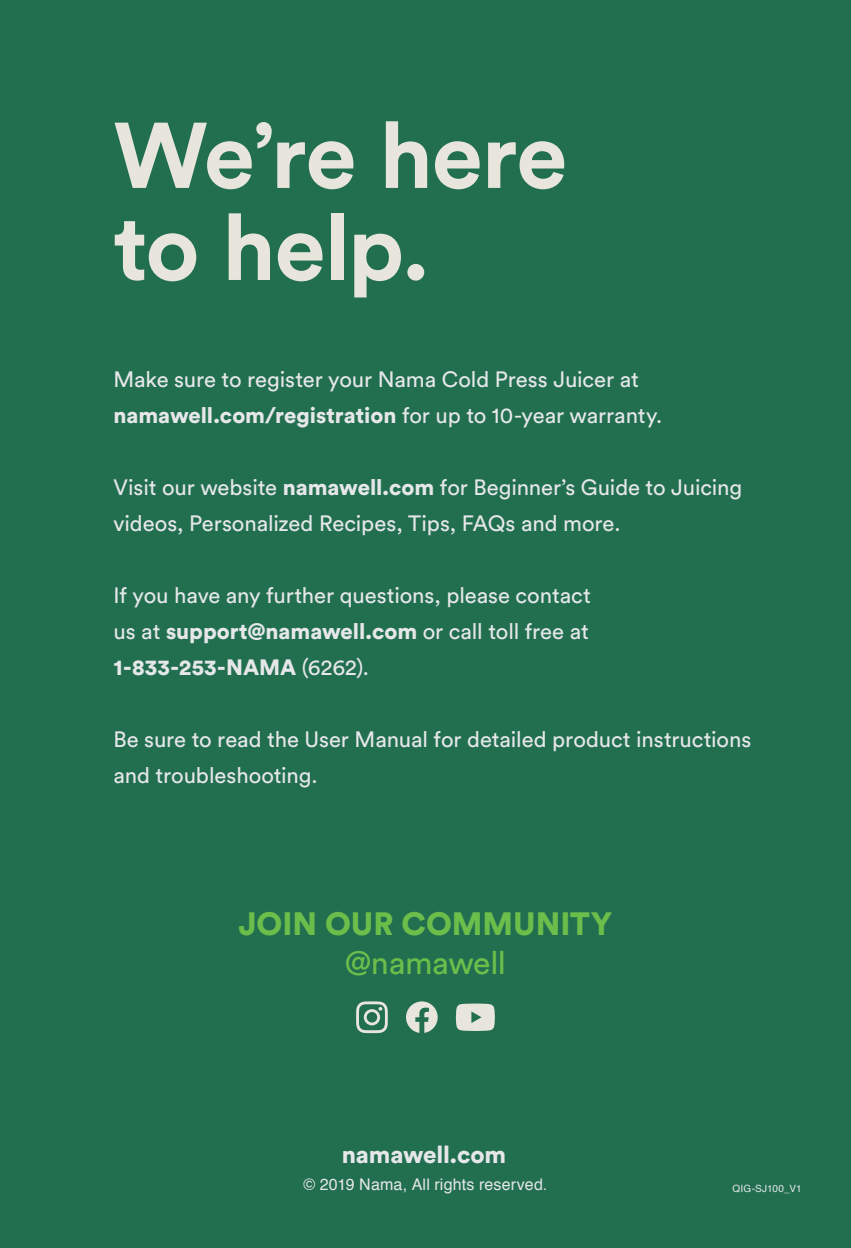
<style>
.page{position:relative;width:851px;height:1248px;background:#fff}
.page>*{position:absolute;margin:0;border:0;box-sizing:border-box;transform-origin:0 0}
.t1{font:700 92px/92px "Circular Std";letter-spacing:-.015em;color:#e8e5dd}
.t2{font:900 32px "Circular Std";color:#6cbe4b}
.t3{font:32px "Circular Std";letter-spacing:-.01em;color:#6cbe4b}
.t4{font:900 24px "Circular Std";letter-spacing:-.005em;color:#e6e7e9}
.t5{font:22px/36px "Circular Std";letter-spacing:-.005em;color:#e6e7e9}
.t6{font:16px "Helvetica";letter-spacing:.01em;color:#e6e7e9}
.t7{font:10px "Helvetica";letter-spacing:.02em;color:#e6e7e9}
.s1{font-weight:900}
</style>
<div class="page">
<div style="left:0;top:0;width:850px;height:1247px;background:#226f50"></div>
<svg style="left:356px;top:1001px;width:32px;height:31px"></svg>
<svg style="left:406px;top:1001px;width:31px;height:31px"></svg>
<svg style="left:456px;top:1003px;width:39px;height:27px"></svg>
<h1 class="t1" style="left:113px;top:108px;width:455px">We’re here to help.</h1>
<p class="t5" style="left:113px;top:361px;width:550px">Make sure to register your Nama Cold Press Juicer at <span class="s1">namawell.com/registration</span> for up to 10-year warranty.</p>
<p class="t5" style="left:113px;top:469px;width:630px">Visit our website <span class="s1">namawell.com</span> for Beginner’s Guide to Juicing videos, Personalized Recipes, Tips, FAQs and more.</p>
<p class="t5" style="left:113px;top:577px;width:479px;text-align:justify">If you have any further questions, please contact us at <span class="s1">support@namawell.com</span> or call toll free at <span class="s1">1-833-253-NAMA</span> (6262).</p>
<p class="t5" style="left:113px;top:721px;width:639px">Be sure to read the User Manual for detailed product instructions and troubleshooting.</p>
<h2 class="t2" style="left:238px;top:902px;width:375px">JOIN OUR COMMUNITY</h2>
<h2 class="t3" style="left:345px;top:942px;width:163px">@namawell</h2>
<p class="t4" style="left:341px;top:1138px;width:166px">namawell.com</p>
<p class="t6" style="left:303px;top:1172px;width:245px">© 2019 Nama, All rights reserved.</p>
<p class="t7" style="left:732px;top:1180px;width:70px">QIG-SJ100_V1</p>
</div>
